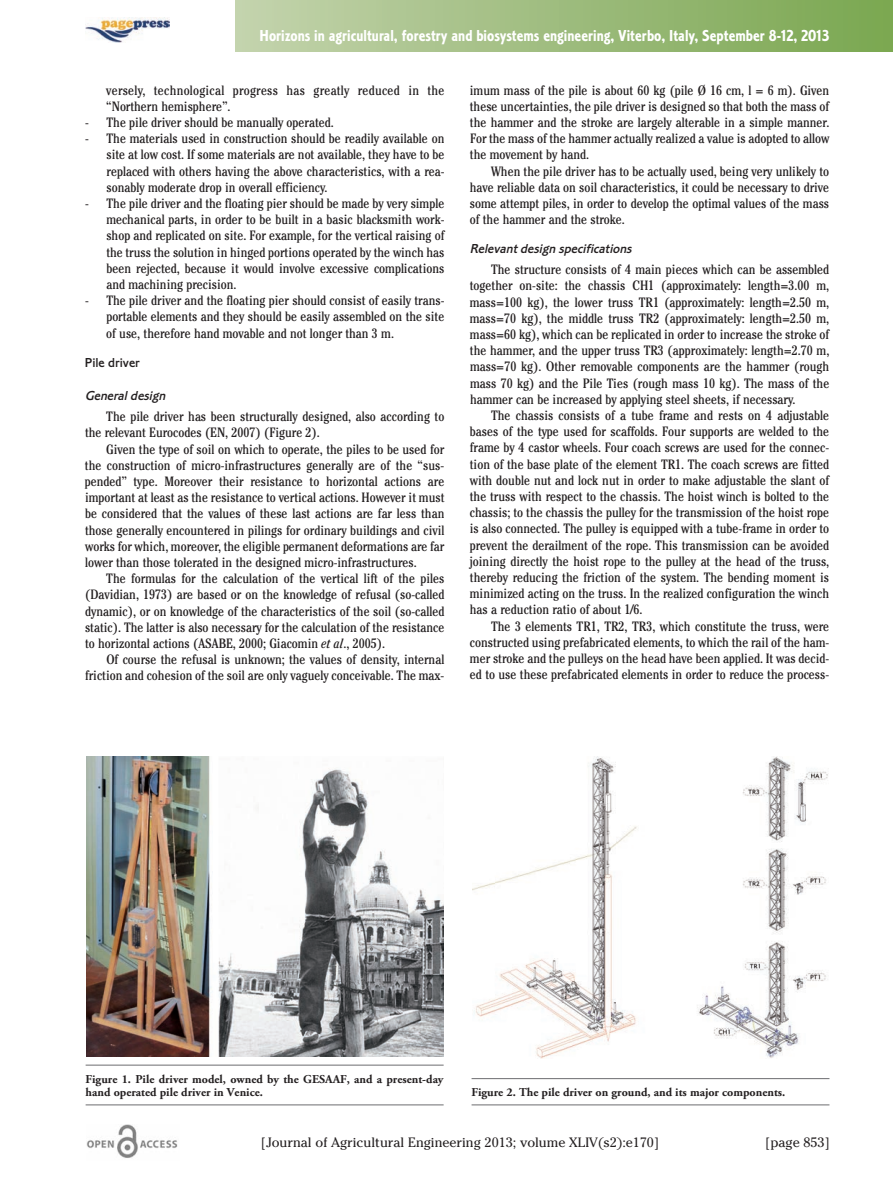
<style>
.page{position:relative;width:893px;height:1191px;background:#fff}
.page>*{position:absolute;margin:0;border:0;box-sizing:border-box;transform-origin:0 0}
.t1{font:16.5px "Corinthian Bold Condensed Plain";color:#fff}
.t2{font:condensed 13.5px/16.2px "Cheltenham";color:#231f20;text-align:justify}
.t3{font:condensed 13.5px/16.2px "Cheltenham";letter-spacing:.02em;color:#231f20}
.t4{font:13.5px "Cheltenham";color:#231f20}
.t5{font:italic 13.5px "Corinthian Medium Plain";color:#231f20}
.t6{font:13.5px "Corinthian Medium Plain";color:#231f20}
.t7{font:700 12px/13.5px "Adobe Garamond Pro";color:#231f20}
.s1{font-style:italic}
</style>
<div class="page">
<img style="left:86px;top:1124px;width:92px;height:34px">
<img style="left:85px;top:17px;width:84px;height:26px">
<div style="left:235px;top:0;width:658px;height:51px;background:linear-gradient(to right,#c3d3ac,#7aa650)"></div>
<hr style="left:86px;top:1064px;width:358px;height:1px;background:#6c6d70">
<hr style="left:86px;top:1104px;width:358px;height:1px;background:#6c6d70">
<img style="left:86px;top:756px;width:358px;height:300px">
<img style="left:472px;top:756px;width:356px;height:302px">
<hr style="left:472px;top:1078px;width:357px;height:1px;background:#6c6d70">
<hr style="left:472px;top:1104px;width:357px;height:1px;background:#6c6d70">
<p class="t1" style="left:260px;top:30px;width:571px">Horizons in agricultural, forestry and biosystems engineering, Viterbo, Italy, September 8-12, 2013</p>
<p class="t3" style="left:106px;top:83px;width:340px">versely, technological progress has greatly reduced in the “Northern hemisphere”.</p>
<p class="t2" style="left:85px;top:115px;width:250px">- The pile driver should be manually operated.</p>
<p class="t2" style="left:106px;top:132px;width:340px;text-indent:-21px">- The materials used in construction should be readily available on site at low cost. If some materials are not available, they have to be replaced with others having the above characteristics, with a rea&shy;sonably moderate drop in overall efficiency.</p>
<p class="t2" style="left:106px;top:196px;width:340px;text-indent:-21px">- The pile driver and the floating pier should be made by very simple mechanical parts, in order to be built in a basic blacksmith work&shy;shop and replicated on site. For example, for the vertical raising of the truss the solution in hinged portions operated by the winch has been rejected, because it would involve excessive complications and machining precision.</p>
<p class="t2" style="left:106px;top:294px;width:340px;text-indent:-21px">- The pile driver and the floating pier should consist of easily trans&shy;portable elements and they should be easily assembled on the site of use, therefore hand movable and not longer than 3 m.</p>
<p class="t6" style="left:85px;top:358px;width:56px">Pile driver</p>
<p class="t5" style="left:85px;top:391px;width:84px">Generaldesign</p>
<p class="t2" style="left:85px;top:409px;width:361px;text-indent:21px">The pile driver has been structurally designed, also according to the relevant Eurocodes (EN, 2007) (Figure 2).</p>
<p class="t2" style="left:85px;top:442px;width:361px;text-indent:21px">Given the type of soil on which to operate, the piles to be used for the construction of micro-infrastructures generally are of the “sus&shy;pended” type. Moreover their resistance to horizontal actions are important at least as the resistance to vertical actions. However it must be considered that the values of these last actions are far less than those generally encountered in pilings for ordinary buildings and civil works for which, moreover, the eligible permanent deformations are far lower than those tolerated in the designed micro-infrastructures.</p>
<p class="t2" style="left:85px;top:571px;width:361px;text-indent:21px">The formulas for the calculation of the vertical lift of the piles (Davidian, 1973) are based or on the knowledge of refusal (so-called dynamic), or on knowledge of the characteristics of the soil (so-called static). The latter is also necessary for the calculation of the resistance to horizontal actions (ASABE, 2000; Giacomin <span class="s1">et al</span>., 2005).</p>
<p class="t2" style="left:85px;top:652px;width:361px;text-align:right">Of course the refusal is unknown; the values of density, internal friction and cohesion of the soil are only vaguely conceivable. The max-</p>
<p class="t2" style="left:470px;top:83px;width:361px">imum mass of the pile is about 60 kg (pile Ø 16 cm, l = 6 m). Given these uncertainties, the pile driver is designed so that both the mass of the hammer and the stroke are largely alterable in a simple manner.<br>For the mass of the hammer actually realized a value is adopted to allow the movement by hand.</p>
<p class="t2" style="left:470px;top:164px;width:361px;text-indent:21px">When the pile driver has to be actually used, being very unlikely to have reliable data on soil characteristics, it could be necessary to drive some attempt piles, in order to develop the optimal values of the mass of the hammer and the stroke.</p>
<p class="t5" style="left:470px;top:244px;width:166px">Relevantdesign specifications</p>
<p class="t2" style="left:470px;top:263px;width:361px;text-indent:21px">The structure consists of 4 main pieces which can be assembled together on-site: the chassis CH1 (approximately: length=3.00 m, mass=100 kg), the lower truss TR1 (approximately: length=2.50 m, mass=70 kg), the middle truss TR2 (approximately: length=2.50 m, mass=60 kg), which can be replicated in order to increase the stroke of the hammer, and the upper truss TR3 (approximately: length=2.70 m, mass=70 kg). Other removable components are the hammer (rough mass 70 kg) and the Pile Ties (rough mass 10 kg). The mass of the hammer can be increased by applying steel sheets, if necessary.</p>
<p class="t2" style="left:470px;top:408px;width:361px;text-indent:21px">The chassis consists of a tube frame and rests on 4 adjustable bases of the type used for scaffolds. Four supports are welded to the frame by 4 castor wheels. Four coach screws are used for the connec&shy;tion of the base plate of the element TR1. The coach screws are fitted with double nut and lock nut in order to make adjustable the slant of the truss with respect to the chassis. The hoist winch is bolted to the chassis; to the chassis the pulley for the transmission of the hoist rope is also connected. The pulley is equipped with a tube-frame in order to prevent the derailment of the rope. This transmission can be avoided joining directly the hoist rope to the pulley at the head of the truss, thereby reducing the friction of the system. The bending moment is minimized acting on the truss. In the realized configuration the winch has a reduction ratio of about 1/6.</p>
<p class="t2" style="left:470px;top:619px;width:361px;text-indent:21px">The 3 elements TR1, TR2, TR3, which constitute the truss, were constructed using prefabricated elements, to which the rail of the ham&shy;mer stroke and the pulleys on the head have been applied. It was decid&shy;ed to use these prefabricated elements in order to reduce the process-</p>
<p class="t7" style="left:86px;top:1073px;width:359px">Figure 1. Pile driver model, owned by the GESAAF, and a present-day hand operated pile driver in Venice.</p>
<p class="t7" style="left:472px;top:1086px;width:315px">Figure 2. The pile driver on ground, and its major components.</p>
<p class="t4" style="left:261px;top:1134px;width:400px">[Journal of Agricultural Engineering 2013; volume XLIV(s2):e170]</p>
<p class="t4" style="left:765px;top:1134px;width:66px">[page 853]</p>
</div>
